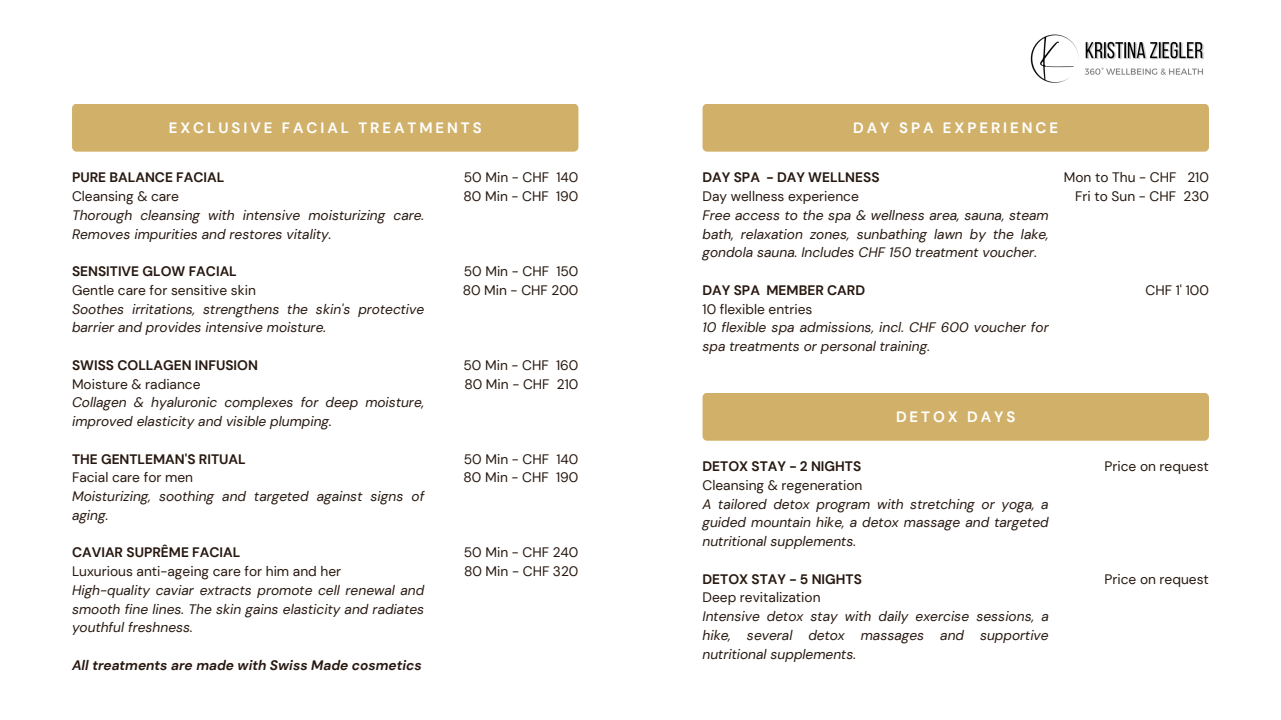
<style>
.page{position:relative;width:1281px;height:720px;background:#fff}
.page>*{position:absolute;margin:0;border:0;box-sizing:border-box;transform-origin:0 0}
.t1{font:700 15px "DM Sans";letter-spacing:.195em;color:#fff}
.t2{font:italic 13.75px/18.8px "DM Sans";color:#271810}
.t3{font:13.75px "DM Sans";color:#271810}
.t4{font:700 13.75px "DM Sans";color:#271810}
.t5{font:italic 700 13.75px "DM Sans";color:#271810}
</style>
<div class="page">
<div style="left:72px;top:104px;width:506px;height:48px;background:#d1b16a;border-radius:5px"></div>
<img style="left:1030px;top:34px;width:174px;height:49px">
<div style="left:702px;top:104px;width:507px;height:48px;background:#d1b16a;border-radius:5px"></div>
<div style="left:702px;top:393px;width:507px;height:48px;background:#d1b16a;border-radius:5px"></div>
<p class="t1" style="left:169px;top:118px;width:314px">EXCLUSIVE FACIAL TREATMENTS</p>
<h1 class="t4" style="left:72px;top:169px;width:154px">PURE BALANCE FACIAL</h1>
<p class="t3" style="left:72px;top:187px;width:109px">Cleansing &amp; care</p>
<p class="t2" style="left:72px;top:206px;width:354px">Thorough cleansing with intensive moisturizing care.<br>Removes impurities and restores vitality.</p>
<p class="t4" style="left:72px;top:262px;width:166px">SENSITIVE GLOW FACIAL</p>
<p class="t3" style="left:72px;top:281px;width:185px">Gentle care for sensitive skin</p>
<p class="t2" style="left:72px;top:299px;width:354px">Soothes irritations, strengthens the skin's protective barrier and provides intensive moisture.</p>
<p class="t4" style="left:72px;top:356px;width:187px">SWISS COLLAGEN INFUSION</p>
<p class="t3" style="left:72px;top:375px;width:130px">Moisture &amp; radiance</p>
<p class="t2" style="left:72px;top:393px;width:354px">Collagen &amp; hyaluronic complexes for deep moisture, improved elasticity and visible plumping.</p>
<p class="t4" style="left:72px;top:450px;width:175px">THE GENTLEMAN'S RITUAL</p>
<p class="t3" style="left:72px;top:469px;width:123px">Facial care for men</p>
<p class="t2" style="left:72px;top:487px;width:354px">Moisturizing, soothing and targeted against signs of aging.</p>
<p class="t4" style="left:72px;top:544px;width:170px">CAVIAR SUPRÊME FACIAL</p>
<p class="t3" style="left:72px;top:562px;width:271px">Luxurious anti-ageing care for him and her</p>
<p class="t2" style="left:72px;top:581px;width:354px;text-align:justify">High-quality caviar extracts promote cell renewal and smooth fine lines. The skin gains elasticity and radiates youthful freshness.</p>
<p class="t5" style="left:72px;top:656px;width:351px">All treatments are made with Swiss Made cosmetics</p>
<h3 class="t3" style="left:464px;top:169px;width:116px">50 Min - CHF 140</h3>
<p class="t3" style="left:463px;top:187px;width:116px">80 Min - CHF 190</p>
<p class="t3" style="left:464px;top:262px;width:116px">50 Min - CHF 150</p>
<p class="t3" style="left:463px;top:281px;width:117px">80 Min - CHF 200</p>
<p class="t3" style="left:463px;top:356px;width:116px">50 Min - CHF 160</p>
<p class="t3" style="left:464px;top:375px;width:116px">80 Min - CHF 210</p>
<p class="t3" style="left:464px;top:450px;width:116px">50 Min - CHF 140</p>
<p class="t3" style="left:463px;top:469px;width:116px">80 Min - CHF 190</p>
<p class="t3" style="left:464px;top:544px;width:116px">50 Min - CHF 240</p>
<p class="t3" style="left:464px;top:562px;width:116px">80 Min - CHF 320</p>
<p class="t1" style="left:853px;top:118px;width:206px">DAY SPA EXPERIENCE</p>
<p class="t4" style="left:702px;top:169px;width:178px">DAY SPA - DAY WELLNESS</p>
<p class="t3" style="left:702px;top:187px;width:158px">Day wellness experience</p>
<h1 class="t2" style="left:702px;top:206px;width:348px;text-align:justify">Free access to the spa &amp; wellness area, sauna, steam bath, relaxation zones, sunbathing lawn by the lake, gondola sauna. Includes CHF 150 treatment voucher.</h1>
<p class="t4" style="left:702px;top:281px;width:164px">DAY SPA MEMBER CARD</p>
<p class="t3" style="left:702px;top:300px;width:111px">10 flexible entries</p>
<p class="t2" style="left:702px;top:318px;width:348px">10 flexible spa admissions, incl. CHF 600 voucher for spa treatments or personal training.</p>
<p class="t3" style="left:1063px;top:169px;width:147px">Mon to Thu - CHF 210</p>
<p class="t3" style="left:1075px;top:187px;width:135px">Fri to Sun - CHF 230</p>
<p class="t3" style="left:1145px;top:281px;width:65px">CHF 1' 100</p>
<p class="t1" style="left:896px;top:407px;width:121px">DETOX DAYS</p>
<p class="t4" style="left:702px;top:458px;width:160px">DETOX STAY - 2 NIGHTS</p>
<p class="t3" style="left:702px;top:476px;width:161px">Cleansing &amp; regeneration</p>
<h2 class="t2" style="left:702px;top:495px;width:348px;text-align:justify">A tailored detox program with stretching or yoga, a guided mountain hike, a detox massage and targeted nutritional supplements.</h2>
<h1 class="t4" style="left:702px;top:570px;width:161px">DETOX STAY - 5 NIGHTS</h1>
<p class="t3" style="left:702px;top:589px;width:120px">Deep revitalization</p>
<p class="t2" style="left:702px;top:607px;width:348px;text-align:justify">Intensive detox stay with daily exercise sessions, a hike, several detox massages and supportive nutritional supplements.</p>
<p class="t3" style="left:1104px;top:458px;width:106px">Price on request</p>
<p class="t3" style="left:1104px;top:570px;width:106px">Price on request</p>
</div>
